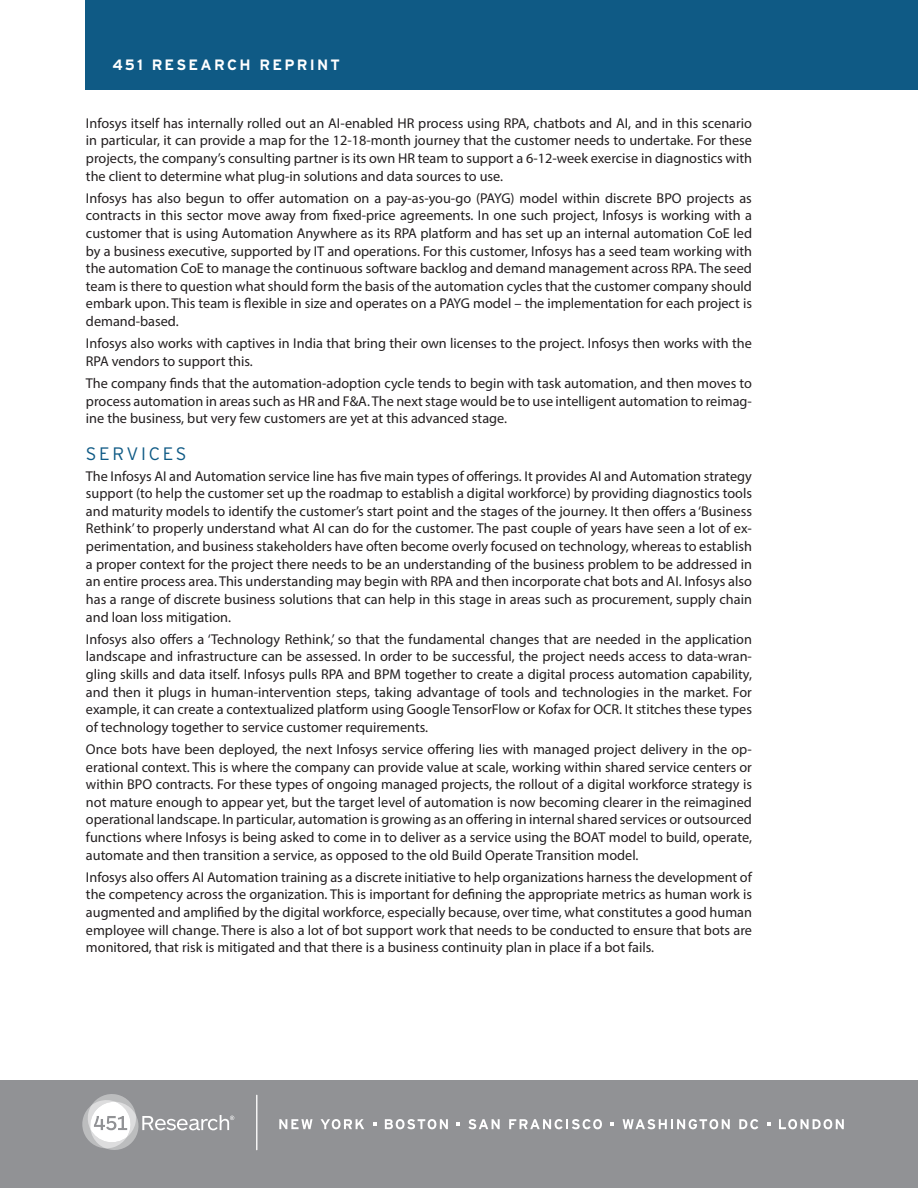
<style>
.page{position:relative;width:918px;height:1188px;background:#fff}
.page>*{position:absolute;margin:0;border:0;box-sizing:border-box;transform-origin:0 0}
.Hed_30_Solid_Light{font:300 18px "Interstate";letter-spacing:.15em;color:#0f5a85}
.Header{font:700 15px "Interstate";letter-spacing:.15em;color:#fff}
.Myriad_Body{font:14.25px/17.7px "Myriad Pro";color:#231f20;text-align:justify}
</style>
<div class="page">
<div style="left:0;top:1080px;width:918px;height:108px;background:#919295"></div>
<hr style="left:256px;top:1095px;width:1px;height:55px;background:#fff">
<svg style="left:82px;top:1094px;width:152px;height:56px"></svg>
<svg style="left:279px;top:1119px;width:34px;height:10px"></svg>
<svg style="left:321px;top:1119px;width:43px;height:10px"></svg>
<svg style="left:385px;top:1119px;width:63px;height:10px"></svg>
<svg style="left:468px;top:1119px;width:32px;height:10px"></svg>
<svg style="left:509px;top:1119px;width:93px;height:10px"></svg>
<svg style="left:623px;top:1119px;width:107px;height:10px"></svg>
<svg style="left:739px;top:1119px;width:19px;height:10px"></svg>
<svg style="left:779px;top:1119px;width:65px;height:10px"></svg>
<svg style="left:373px;top:1122px;width:3px;height:4px"></svg>
<svg style="left:456px;top:1122px;width:4px;height:4px"></svg>
<svg style="left:611px;top:1122px;width:3px;height:4px"></svg>
<svg style="left:767px;top:1122px;width:3px;height:4px"></svg>
<div style="left:86px;top:0;width:832px;height:90px;background:#0f5a85"></div>
<p class="Header" style="left:112px;top:55px;width:229px">451 RESEARCH REPRINT</p>
<p class="Myriad_Body" style="left:86px;top:114px;width:668px">Infosys itself has internally rolled out an AI-enabled HR process using RPA, chatbots and AI, and in this scenario in particular, it can provide a map for the 12-18-month journey that the customer needs to undertake. For these projects, the company’s consulting partner is its own HR team to support a 6-12-week exercise in diagnostics with the client to determine what plug-in solutions and data sources to use.</p>
<p class="Myriad_Body" style="left:86px;top:189px;width:668px">Infosys has also begun to offer automation on a pay-as-you-go (PAYG) model within discrete BPO projects as contracts in this sector move away from fixed-price agreements. In one such project, Infosys is working with a customer that is using Automation Anywhere as its RPA platform and has set up an internal automation CoE led by a business executive, supported by IT and operations. For this customer, Infosys has a seed team working with the automation CoE to manage the continuous software backlog and demand management across RPA. The seed team is there to question what should form the basis of the automation cycles that the customer company should embark upon. This team is flexible in size and operates on a PAYG model – the implementation for each project is demand-based.</p>
<p class="Myriad_Body" style="left:86px;top:334px;width:668px">Infosys also works with captives in India that bring their own licenses to the project. Infosys then works with the<br>RPA vendors to support this.</p>
<p class="Myriad_Body" style="left:86px;top:374px;width:668px">The company finds that the automation-adoption cycle tends to begin with task automation, and then moves to process automation in areas such as HR and F&amp;A. The next stage would be to use intelligent automation to reimag&shy;ine the business, but very few customers are yet at this advanced stage.</p>
<p class="Hed_30_Solid_Light" style="left:86px;top:443px;width:102px">SERVICES</p>
<p class="Myriad_Body" style="left:86px;top:467px;width:668px">The Infosys AI and Automation service line has five main types of offerings. It provides AI and Automation strategy support (to help the customer set up the roadmap to establish a digital workforce) by providing diagnostics tools and maturity models to identify the customer’s start point and the stages of the journey. It then offers a ‘Business Rethink’ to properly understand what AI can do for the customer. The past couple of years have seen a lot of ex&shy;perimentation, and business stakeholders have often become overly focused on technology, whereas to establish a proper context for the project there needs to be an understanding of the business problem to be addressed in an entire process area. This understanding may begin with RPA and then incorporate chat bots and AI. Infosys also has a range of discrete business solutions that can help in this stage in areas such as procurement, supply chain and loan loss mitigation.</p>
<p class="Myriad_Body" style="left:86px;top:630px;width:668px">Infosys also offers a ‘Technology Rethink,’ so that the fundamental changes that are needed in the application landscape and infrastructure can be assessed. In order to be successful, the project needs access to data-wran&shy;gling skills and data itself. Infosys pulls RPA and BPM together to create a digital process automation capability, and then it plugs in human-intervention steps, taking advantage of tools and technologies in the market. For example, it can create a contextualized platform using Google TensorFlow or Kofax for OCR. It stitches these types of technology together to service customer requirements.</p>
<p class="Myriad_Body" style="left:86px;top:740px;width:668px">Once bots have been deployed, the next Infosys service offering lies with managed project delivery in the op&shy;erational context. This is where the company can provide value at scale, working within shared service centers or within BPO contracts. For these types of ongoing managed projects, the rollout of a digital workforce strategy is not mature enough to appear yet, but the target level of automation is now becoming clearer in the reimagined operational landscape. In particular, automation is growing as an offering in internal shared services or outsourced functions where Infosys is being asked to come in to deliver as a service using the BOAT model to build, operate, automate and then transition a service, as opposed to the old Build Operate Transition model.</p>
<p class="Myriad_Body" style="left:86px;top:868px;width:668px">Infosys also offers AI Automation training as a discrete initiative to help organizations harness the development of the competency across the organization. This is important for defining the appropriate metrics as human work is augmented and amplified by the digital workforce, especially because, over time, what constitutes a good human employee will change. There is also a lot of bot support work that needs to be conducted to ensure that bots are monitored, that risk is mitigated and that there is a business continuity plan in place if a bot fails.</p>
</div>
